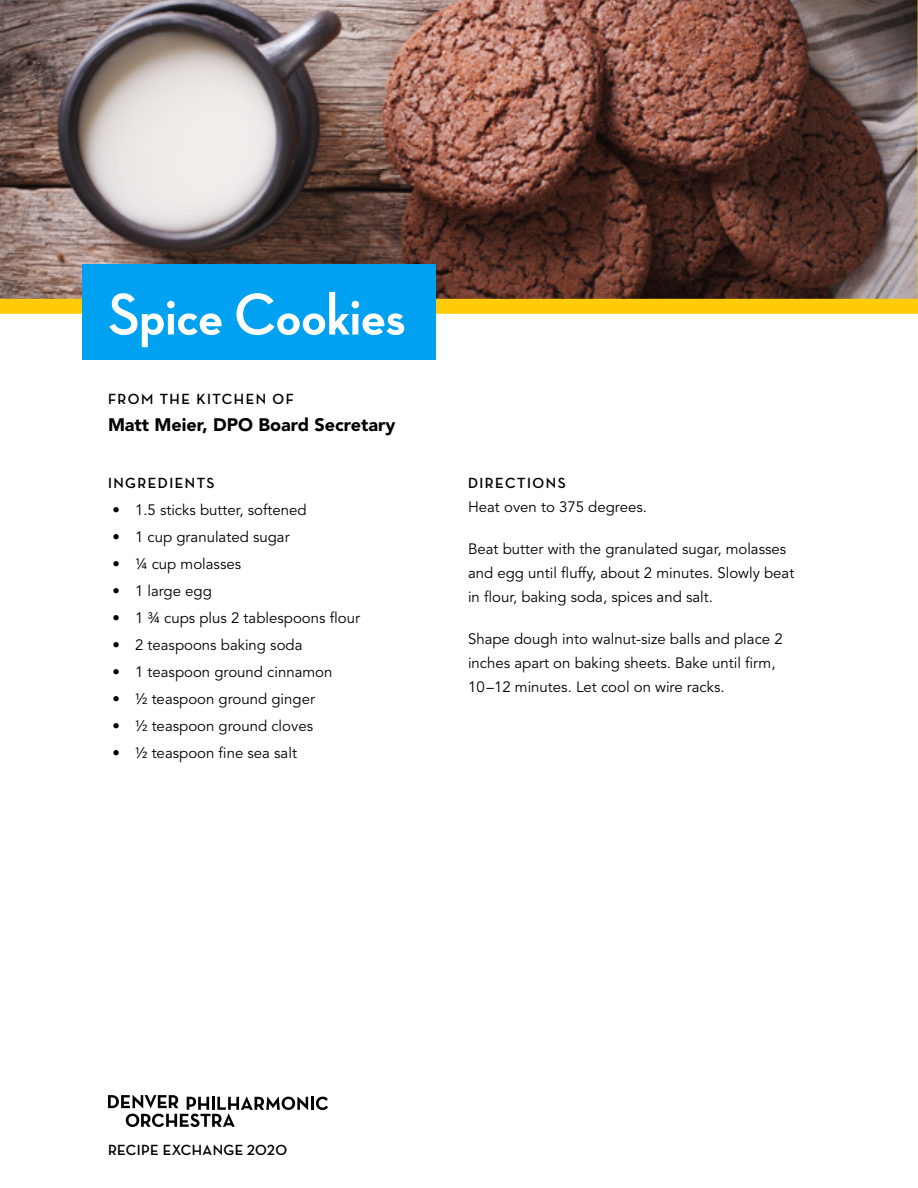
<style>
.page{position:relative;width:918px;height:1188px;background:#fff}
.page>*{position:absolute;margin:0;border:0;box-sizing:border-box;transform-origin:0 0}
.t1{font:700 60px "Neutraface Display";color:#fff}
.t2{font:900 18px "Avenir LT Std";color:#000}
.t3{font:15px/24px "Avenir LT Std";color:#000}
.t4{font:700 15px "Neutraface Display";letter-spacing:.1em;color:#000}
.t5{font:700 15px "Neutraface Display";letter-spacing:.025em;color:#000}
</style>
<div class="page">
<img style="left:0;top:0;width:918px;height:314px">
<div style="left:82px;top:265px;width:354px;height:95px;background:#00a1f0"></div>
<svg style="left:108px;top:1095px;width:220px;height:32px"></svg>
<h1 class="t1" style="left:108px;top:281px;width:299px">Spice Cookies</h1>
<p class="t4" style="left:108px;top:390px;width:187px">FROM THE KITCHEN OF</p>
<p class="t2" style="left:108px;top:414px;width:289px">Matt Meier, DPO Board Secretary</p>
<p class="t4" style="left:108px;top:474px;width:108px">INGREDIENTS</p>
<p class="t3" style="left:112px;top:498px;width:196px">• 1.5 sticks butter, softened</p>
<p class="t3" style="left:112px;top:525px;width:179px">• 1 cup granulated sugar</p>
<p class="t3" style="left:112px;top:552px;width:130px">• ¼ cup molasses</p>
<p class="t3" style="left:112px;top:579px;width:101px">• 1 large egg</p>
<p class="t3" style="left:112px;top:606px;width:249px">• 1 ¾ cups plus 2 tablespoons flour</p>
<p class="t3" style="left:112px;top:633px;width:192px">• 2 teaspoons baking soda</p>
<p class="t3" style="left:112px;top:660px;width:222px">• 1 teaspoon ground cinnamon</p>
<p class="t3" style="left:112px;top:687px;width:204px">• ½ teaspoon ground ginger</p>
<p class="t3" style="left:112px;top:714px;width:202px">• ½ teaspoon ground cloves</p>
<p class="t3" style="left:112px;top:741px;width:186px">• ½ teaspoon fine sea salt</p>
<p class="t4" style="left:468px;top:474px;width:99px">DIRECTIONS</p>
<p class="t3" style="left:468px;top:495px;width:180px">Heat oven to 375 degrees.</p>
<p class="t3" style="left:468px;top:537px;width:328px">Beat butter with the granulated sugar, molasses and egg until fluffy, about 2 minutes. Slowly beat in flour, baking soda, spices and salt.</p>
<p class="t3" style="left:468px;top:627px;width:316px">Shape dough into walnut-size balls and place 2 inches apart on baking sheets. Bake until firm,<br>10–12 minutes. Let cool on wire racks.</p>
<p class="t5" style="left:108px;top:1141px;width:181px">RECIPE EXCHANGE 2020</p>
</div>
